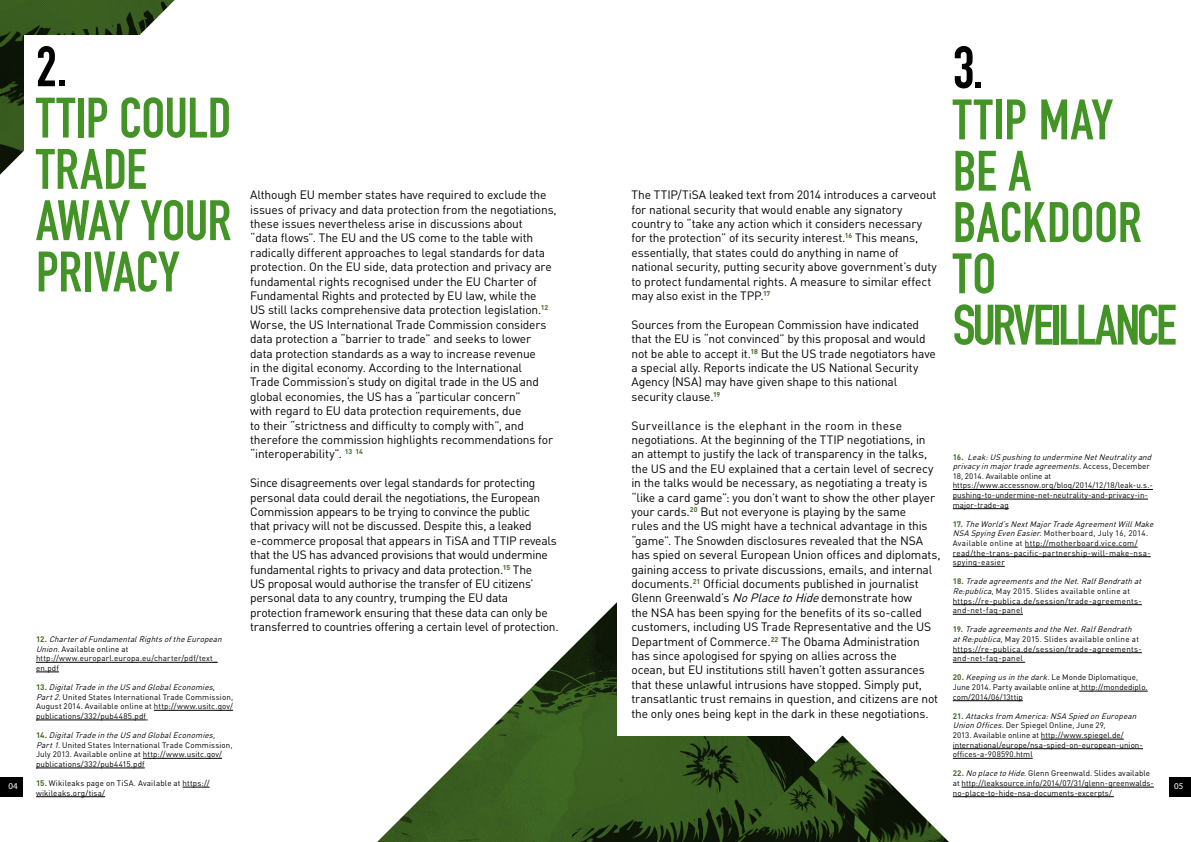
<style>
.page{position:relative;width:1191px;height:842px;background:#fff}
.page>*{position:absolute;margin:0;border:0;box-sizing:border-box;transform-origin:0 0}
.t1{font:700 58.6px "DIN Condensed";color:#000}
.t2{font:700 56px/51.3px "DIN Condensed";letter-spacing:-.01em;color:#439326}
.t3{font:700 56px "DIN Condensed";color:#000}
.t4{font:12px/14.4px "DIN";letter-spacing:-.015em;color:#000}
.t5{font:9px "Myriad Pro";color:#fff}
.t6{font:8px/9.6px "DIN";letter-spacing:.015em;color:#000}
.t7{font:8px/9.6px "DIN";letter-spacing:.035em;color:#000}
.s1{font-style:italic}
.s2{font-weight:700;color:#436b25}
</style>
<div class="page">
<div style="left:1169px;top:777px;width:22px;height:19px;background:#000"></div>
<div style="left:0;top:777px;width:23px;height:19px;background:#000"></div>
<img style="left:377px;top:602px;width:466px;height:240px">
<svg style="left:735px;top:736px;width:213px;height:106px"></svg>
<img style="left:735px;top:776px;width:132px;height:66px">
<img style="left:0;top:0;width:174px;height:174px">
<div style="left:24px;top:35px;width:220px;height:205px;background:#fff"></div>
<div style="left:617px;top:487px;width:221px;height:249px;background:#fff"></div>
<hr style="left:36px;top:662px;width:182px;height:1px;background:#000">
<svg style="left:36px;top:672px;width:23px;height:1px"></svg>
<hr style="left:154px;top:710px;width:79px;height:1px;background:#000">
<hr style="left:36px;top:720px;width:110px;height:1px;background:#000">
<hr style="left:143px;top:758px;width:79px;height:1px;background:#000">
<hr style="left:36px;top:768px;width:109px;height:1px;background:#000">
<svg style="left:182px;top:787px;width:27px;height:1px"></svg>
<hr style="left:36px;top:796px;width:69px;height:1px;background:#000">
<hr style="left:952px;top:489px;width:200px;height:1px;background:#000">
<hr style="left:952px;top:499px;width:196px;height:1px;background:#000">
<hr style="left:952px;top:508px;width:56px;height:1px;background:#000">
<hr style="left:1025px;top:547px;width:112px;height:1px;background:#000">
<hr style="left:952px;top:556px;width:198px;height:1px;background:#000">
<hr style="left:952px;top:566px;width:52px;height:1px;background:#000">
<hr style="left:952px;top:604px;width:189px;height:1px;background:#000">
<hr style="left:952px;top:614px;width:71px;height:1px;background:#000">
<hr style="left:952px;top:652px;width:189px;height:1px;background:#000">
<hr style="left:952px;top:662px;width:71px;height:1px;background:#000">
<hr style="left:1079px;top:691px;width:68px;height:1px;background:#000">
<hr style="left:952px;top:700px;width:71px;height:1px;background:#000">
<hr style="left:1040px;top:739px;width:83px;height:1px;background:#000">
<hr style="left:952px;top:748px;width:191px;height:1px;background:#000">
<hr style="left:952px;top:758px;width:80px;height:1px;background:#000">
<hr style="left:961px;top:787px;width:192px;height:1px;background:#000">
<hr style="left:952px;top:796px;width:161px;height:1px;background:#000">
<h1 class="t1" style="left:952px;top:33px;width:32px">3.</h1>
<h2 class="t2" style="left:952px;top:94px;width:225px">TTIP MAY<br>BE A<br>BACKDOOR<br>TO<br>SURVEILLANCE</h2>
<h2 class="t3" style="left:36px;top:34px;width:32px">2.</h2>
<h2 class="t2" style="left:36px;top:93px;width:197px">TTIP COULD<br>TRADE<br>AWAY YOUR<br>PRIVACY</h2>
<p class="t4" style="left:631px;top:187px;width:307px">The TTIP/TiSA leaked text from 2014 introduces a carveout for national security that would enable any signatory country to “take any action which it considers necessary for the protection” of its security interest.<sup>16</sup> This means, essentially, that states could do anything in name of national security, putting security above government’s duty to protect fundamental rights. A measure to similar effect may also exist in the TPP.<sup>17</sup></p>
<p class="t4" style="left:631px;top:317px;width:306px">Sources from the European Commission have indicated that the EU is “not convinced” by this proposal and would not be able to accept it.<sup>18</sup> But the US trade negotiators have a special ally. Reports indicate the US National Security Agency (NSA) may have given shape to this national security clause.<sup>19</sup></p>
<p class="t4" style="left:631px;top:418px;width:310px">Surveillance is the elephant in the room in these negotiations. At the beginning of the TTIP negotiations, in an attempt to justify the lack of transparency in the talks, the US and the EU explained that a certain level of secrecy in the talks would be necessary, as negotiating a treaty is “like a card game”: you don’t want to show the other player your cards.<sup>20</sup> But not everyone is playing by the same<br>rules and the US might have a technical advantage in this “game”. The Snowden disclosures revealed that the NSA has spied on several European Union offices and diplomats, gaining access to private discussions, emails, and internal documents.<sup>21</sup> Official documents published in journalist Glenn Greenwald’s <span class="s1">NoPlacetoHide</span>demonstrate how<br>the NSA has been spying for the benefits of its so-called customers, including US Trade Representative and the US Department of Commerce.<sup>22</sup> The Obama Administration has since apologised for spying on allies across the<br>ocean, but EU institutions still haven’t gotten assurances that these unlawful intrusions have stopped. Simply put, transatlantic trust remains in question, and citizens are not the only ones being kept in the dark in these negotiations.</p>
<p class="t4" style="left:250px;top:187px;width:308px">Although EU member states have required to exclude the issues of privacy and data protection from the negotiations, these issues nevertheless arise in discussions about<br>“data flows”. The EU and the US come to the table with radically different approaches to legal standards for data protection. On the EU side, data protection and privacy are fundamental rights recognised under the EU Charter of Fundamental Rights and protected by EU law, while the<br>US still lacks comprehensive data protection legislation.<sup>12<br></sup>Worse, the US International Trade Commission considers data protection a “barrier to trade” and seeks to lower data protection standards as a way to increase revenue<br>in the digital economy. According to the International<br>Trade Commission’s study on digital trade in the US and global economies, the US has a “particular concern”<br>with regard to EU data protection requirements, due<br>to their “strictness and difficulty to comply with”, and therefore the commission highlights recommendations for “interoperability”. <sup>13</sup> <sup>14</sup></p>
<p class="t4" style="left:250px;top:475px;width:310px">Since disagreements over legal standards for protecting personal data could derail the negotiations, the European Commission appears to be trying to convince the public<br>that privacy will not be discussed. Despite this, a leaked e-commerce proposal that appears in TiSA and TTIP reveals that the US has advanced provisions that would undermine fundamental rights to privacy and data protection.<sup>15</sup> The<br>US proposal would authorise the transfer of EU citizens’ personal data to any country, trumping the EU data protection framework ensuring that these data can only be transferred to countries offering a certain level of protection.</p>
<p class="t6" style="left:952px;top:452px;width:203px"><span class="s2">1 6 .</span> <span class="s1">Leak:USpushingtoundermineNetNeutralityand privacyinmajortradeagreements.</span>A c c e s s , D e c e m b e r 18, 2014. Available online at https://www.accessnow.org/blog/2014/12/18/leak-u.s.- pushing-to-undermine-net-neutrality-and-privacy-in&shy;major-trade-ag</p>
<p class="t7" style="left:952px;top:519px;width:205px"><span class="s2">1 7 .</span> <span class="s1">TheWorld’sNextMajorTradeAgreementWillMake NSA SpyingEvenEasier.</span>Motherboard, July 16, 2014.<br>Available online at http://motherboard.vice.com/ read/the-trans-pacific-partnership-will-make-nsa&shy;spying-easier</p>
<p class="t7" style="left:952px;top:576px;width:192px"><span class="s2">1 8 .</span> <span class="s1">TradeagreementsandtheNet.RalfBendrathat Re:publica</span>, May 2015. Slides available online at https://re-publica.de/session/trade-agreements&shy;and-net-faq-panel</p>
<p class="t7" style="left:952px;top:624px;width:191px"><span class="s2">1 9 .</span> <span class="s1">TradeagreementsandtheNet.RalfBendrath atRe:publica</span>, May 2015. Slides available online at https://re-publica.de/session/trade-agreements&shy;and-net-faq-panel</p>
<p class="t6" style="left:952px;top:672px;width:196px"><span class="s2">20.</span> <span class="s1">Keepingusinthedark.</span>Le Monde Diplomatique,<br>June 2014. Party available online at http://mondediplo. com/2014/06/13ttip</p>
<p class="t6" style="left:952px;top:711px;width:192px"><span class="s2">2 1 .</span> <span class="s1">Attacksfrom America:NSA SpiedonEuropean UnionOffices.</span>Der Spiegel Online, June 29,<br>2013. Available online at http://www.spiegel.de/ international/europe/nsa-spied-on-european-union&shy;offices-a-908590.html</p>
<p class="t6" style="left:952px;top:768px;width:203px"><span class="s2">22.</span> <span class="s1">NoplacetoHide</span>. Glenn Greenwald. Slides available at http://leaksource.info/2014/07/31/glenn-greenwalds&shy;no-place-to-hide-nsa-documents-excerpts/</p>
<p class="t6" style="left:36px;top:634px;width:190px"><span class="s2">1 2 .</span> <span class="s1">CharterofFundamentalRightsoftheEuropean Union.</span>Available online at http://www.europarl.europa.eu/charter/pdf/text_ en.pdf</p>
<p class="t6" style="left:36px;top:682px;width:199px"><span class="s2">1 3 .</span> <span class="s1">DigitalTradeintheUSandGlobalEconomies, Part2</span>. United States International Trade Commission, August 2014. Available online at http://www.usitc.gov/ publications/332/pub4485.pdf</p>
<p class="t6" style="left:36px;top:730px;width:198px"><span class="s2">1 4 .</span> <span class="s1">DigitalTradeintheUSandGlobalEconomies, Part1</span>. United States International Trade Commission, July 2013. Available online at http://www.usitc.gov/ publications/332/pub4415.pdf</p>
<p class="t6" style="left:36px;top:778px;width:175px"><span class="s2">15.</span> Wikileaks page on TiSA. Available at https:// wikileaks.org/tisa/</p>
<p class="t5" style="left:9px;top:781px;width:11px">04</p>
<p class="t5" style="left:1174px;top:781px;width:11px">05</p>
</div>
